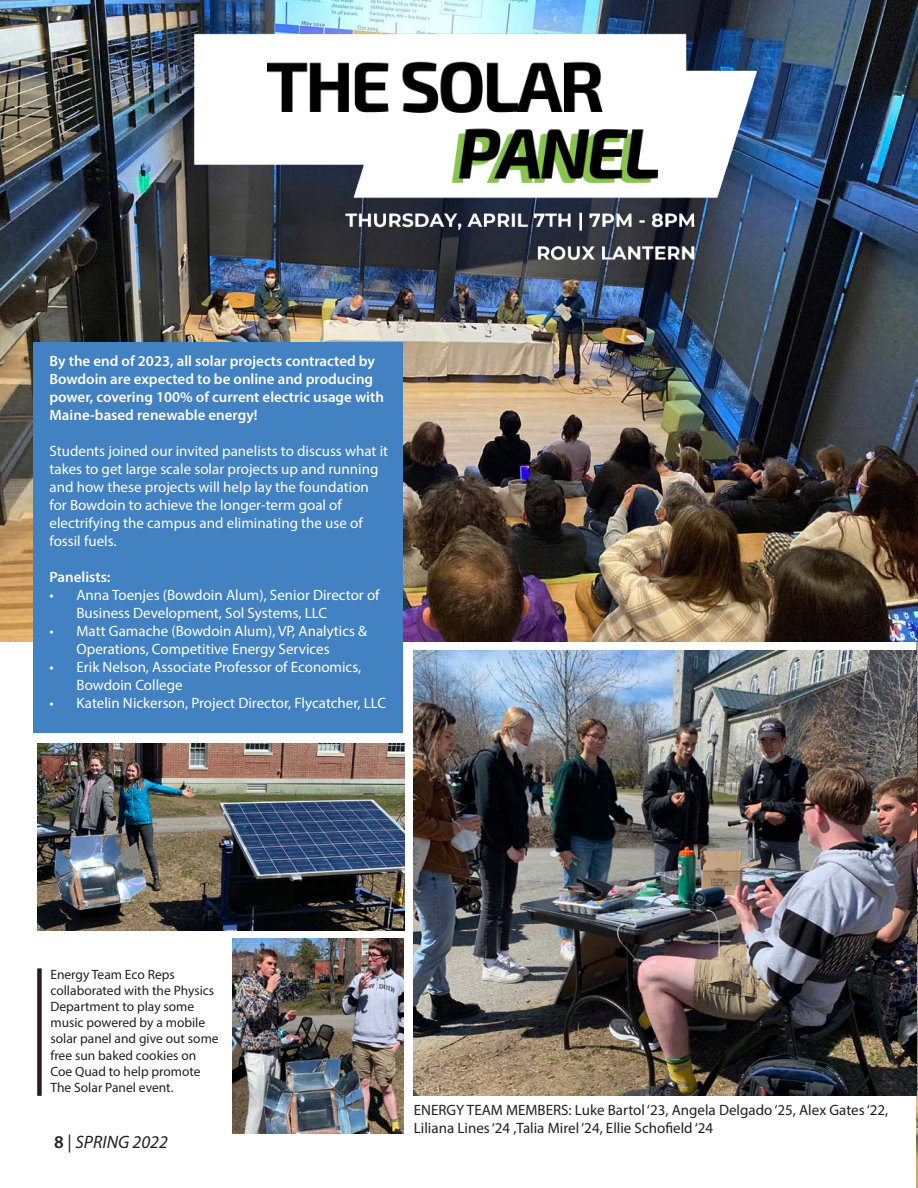
<style>
.page{position:relative;width:918px;height:1188px;background:#fff}
.page>*{position:absolute;margin:0;border:0;box-sizing:border-box;transform-origin:0 0}
.t1{font:italic 18px "Myriad Pro";color:#231f20}
.t2{font:15px/18px "Myriad Pro";color:#fff}
.t3{font:600 15px/18px "Myriad Pro";color:#fff}
.t4{font:15px/18px "Myriad Pro";color:#231f20}
.t5{font:13.5px/16.2px "Myriad Pro";color:#231f20}
.s1{font-weight:600;font-style:normal}
.s2{font-style:normal}
</style>
<div class="page">
<img style="left:916px;top:642px;width:2px;height:546px">
<img style="left:0;top:0;width:918px;height:642px">
<img style="left:37px;top:743px;width:367px;height:187px">
<img style="left:414px;top:650px;width:502px;height:446px">
<img style="left:232px;top:939px;width:171px;height:195px">
<div style="left:33px;top:342px;width:370px;height:391px;background:#4281c2"></div>
<img style="left:4px;top:0;width:868px;height:320px">
<div style="left:37px;top:968px;width:5px;height:128px;background:#231f20"></div>
<p class="t3" style="left:50px;top:351px;width:336px">By the end of 2023, all solar projects contracted by Bowdoin are expected to be online and producing power, covering 100% of current electric usage with Maine-based renewable energy!</p>
<p class="t2" style="left:50px;top:441px;width:340px">Students joined our invited panelists to discuss what it takes to get large scale solar projects up and running and how these projects will help lay the foundation for Bowdoin to achieve the longer-term goal of electrifying the campus and eliminating the use of fossil fuels.</p>
<p class="t3" style="left:50px;top:567px;width:63px">Panelists:</p>
<p class="t2" style="left:76px;top:585px;width:305px;text-indent:-27px">• Anna Toenjes (Bowdoin Alum), Senior Director of<br>Business Development, Sol Systems, LLC</p>
<p class="t2" style="left:76px;top:621px;width:292px;text-indent:-27px">• Matt Gamache (Bowdoin Alum), VP, Analytics &amp;<br>Operations, Competitive Energy Services</p>
<p class="t2" style="left:76px;top:657px;width:286px;text-indent:-27px">• Erik Nelson, Associate Professor of Economics,<br>Bowdoin College</p>
<p class="t2" style="left:50px;top:693px;width:338px">• Katelin Nickerson, Project Director, Flycatcher, LLC</p>
<p class="t5" style="left:50px;top:966px;width:170px">Energy Team Eco Reps collaborated with the Physics<br>Department to play some music powered by a mobile solar panel and give out some free sun baked cookies on<br>Coe Quad to help promote<br>The Solar Panel event.</p>
<p class="t1" style="left:54px;top:1130px;width:115px"><span class="s1">8</span> <span class="s2">|</span> SPRING 2022</p>
<p class="t4" style="left:414px;top:1100px;width:476px">ENERGY TEAM MEMBERS: Luke Bartol ‘23, Angela Delgado ‘25, Alex Gates ‘22,<br>Liliana Lines ‘24 ,Talia Mirel ‘24, Ellie Schofield ‘24</p>
</div>
